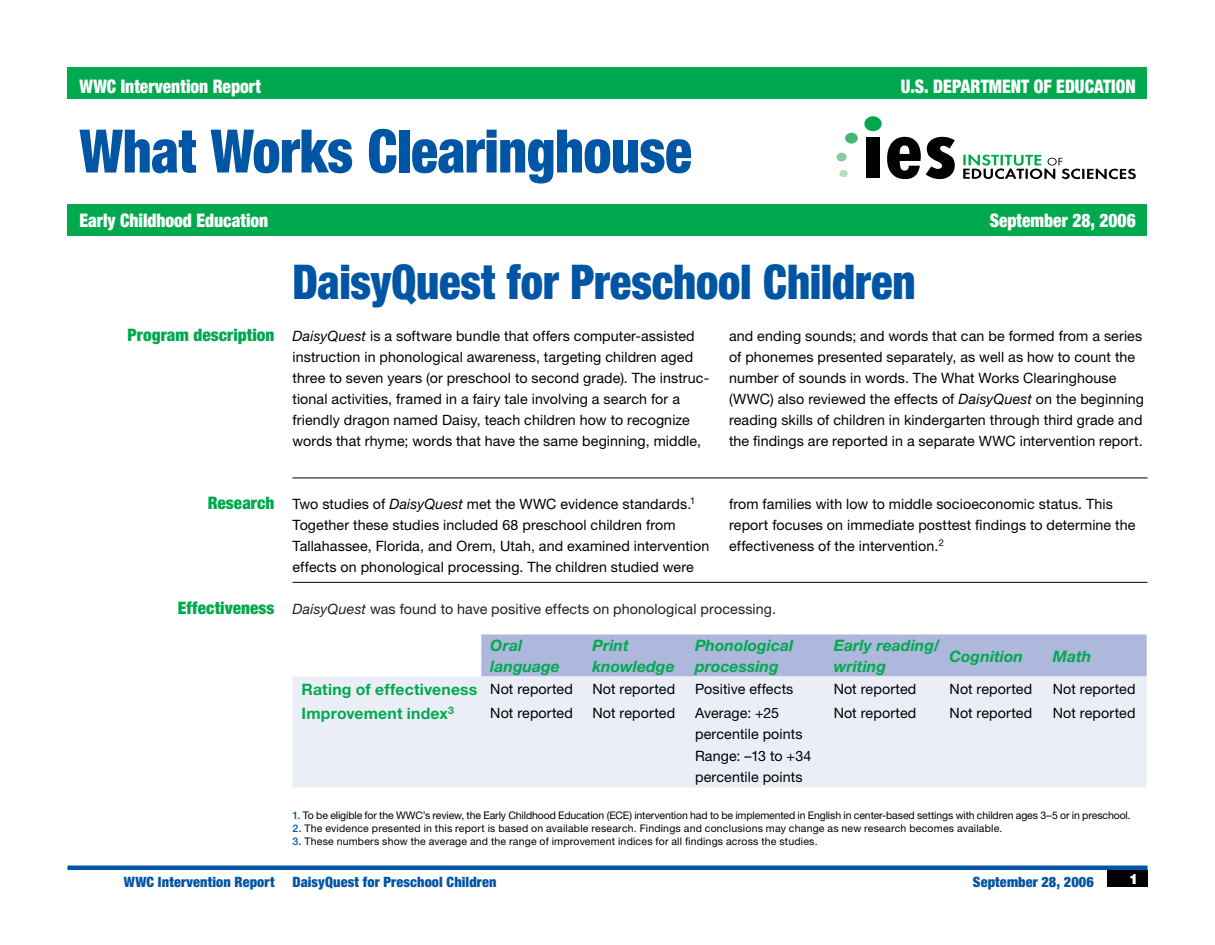
<style>
.page{position:relative;width:1215px;height:945px;background:#fff}
.page>*{position:absolute;margin:0;border:0;box-sizing:border-box;transform-origin:0 0}
.t1{font:900 condensed 60px "Helvetica Neue";letter-spacing:-.01em;color:#0155a5;scale:.93 1}
.t2{font:900 condensed 48px "Helvetica Neue";letter-spacing:-.005em;color:#0155a5;scale:.93 1}
.t3{font:900 condensed 18.75px "Helvetica Neue";color:#fff;scale:.93 1}
.t4{font:900 condensed 17.25px "Helvetica Neue";letter-spacing:.005em;color:#00a94e}
.t5{font:italic 700 15.75px/21px "Helvetica Neue";letter-spacing:.005em;color:#00a94e}
.t6{font:700 15.75px "Helvetica Neue";letter-spacing:.01em;color:#00a94e}
.t7{font:14.25px/21px "Helvetica Neue";letter-spacing:.01em;color:#000}
.t8{font:900 condensed 14.25px "Helvetica Neue";letter-spacing:.01em;color:#0155a5}
.t9{font:14.25px "Helvetica Neue";letter-spacing:.01em;color:#231f20}
.t10{font:10.5px "Helvetica Neue";letter-spacing:.015em;color:#000}
.t11{font:10.5px "Helvetica Neue";letter-spacing:-.01em;color:#000}
.s1{font-style:italic}
.s2{font-weight:400;font-size:14.25px;color:#000}
.s3{font-weight:500;color:#0155a5}
</style>
<div class="page">
<div style="left:1107px;top:870px;width:41px;height:16px;background:#000"></div>
<hr style="left:68px;top:866px;width:1080px;height:4px;background:#0155a5">
<div style="left:67px;top:204px;width:1080px;height:32px;background:#00a94e"></div>
<div style="left:67px;top:68px;width:1080px;height:31px;background:#00a94e"></div>
<div style="left:845px;top:133px;width:13px;height:11px;background:#3eb872;border-radius:50%"></div>
<div style="left:837px;top:153px;width:10px;height:8px;background:#88cc9c;border-radius:50%"></div>
<div style="left:839px;top:170px;width:9px;height:7px;background:#b8dec0;border-radius:50%"></div>
<div style="left:864px;top:116px;width:18px;height:15px;background:#00a94e;border-radius:50%"></div>
<div style="left:867px;top:138px;width:13px;height:40px;background:#000101"></div>
<svg style="left:887px;top:137px;width:68px;height:42px"></svg>
<svg style="left:963px;top:155px;width:173px;height:24px"></svg>
<hr style="left:292px;top:478px;width:856px;height:1px;background:#000">
<div style="left:481px;top:634px;width:666px;height:42px;background:#adb8dc"></div>
<div style="left:292px;top:676px;width:855px;height:112px;background:#ebeef6"></div>
<hr style="left:292px;top:582px;width:856px;height:1px;background:#000">
<p class="t3" style="left:79px;top:75px;width:197px">WWC Intervention Report</p>
<p class="t3" style="left:901px;top:75px;width:254px">U.S. DEPARTMENT OF EDUCATION</p>
<p class="t1" style="left:79px;top:114px;width:660px">What Works Clearinghouse</p>
<p class="t3" style="left:79px;top:208px;width:204px">Early Childhood Education</p>
<p class="t2" style="left:292px;top:252px;width:672px">DaisyQuest for Preschool Children</p>
<p class="t3" style="left:990px;top:208px;width:159px">September 28, 2006</p>
<p class="t4" style="left:128px;top:324px;width:148px">Program description</p>
<p class="t7" style="left:292px;top:325px;width:418px"><span class="s1">DaisyQuest</span> is a software bundle that offers computer-assisted instruction in phonological awareness, targeting children aged three to seven years (or preschool to second grade). The instruc&shy;tional activities, framed in a fairy tale involving a search for a friendly dragon named Daisy, teach children how to recognize words that rhyme; words that have the same beginning, middle,</p>
<p class="t7" style="left:729px;top:325px;width:416px">and ending sounds; and words that can be formed from a series of phonemes presented separately, as well as how to count the number of sounds in words. The What Works Clearinghouse (WWC) also reviewed the effects of <span class="s1">DaisyQuest</span> on the beginning reading skills of children in kindergarten through third grade and the findings are reported in a separate WWC intervention report.</p>
<p class="t4" style="left:208px;top:492px;width:68px">Research</p>
<p class="t4" style="left:178px;top:597px;width:98px">Effectiveness</p>
<p class="t7" style="left:292px;top:493px;width:419px">Two studies of <span class="s1">DaisyQuest</span> met the WWC evidence standards.<sup>1<br></sup>Together these studies included 68 preschool children from Tallahassee, Florida, and Orem, Utah, and examined intervention effects on phonological processing. The children studied were</p>
<p class="t7" style="left:729px;top:493px;width:408px">from families with low to middle socioeconomic status. This report focuses on immediate posttest findings to determine the effectiveness of the intervention.<sup>2</sup></p>
<p class="t9" style="left:292px;top:600px;width:485px"><span class="s1">DaisyQuest</span> was found to have positive effects on phonological processing.</p>
<p class="t5" style="left:490px;top:635px;width:71px">Oral language</p>
<p class="t5" style="left:593px;top:635px;width:84px">Print knowledge</p>
<p class="t5" style="left:695px;top:635px;width:100px">Phonological processing</p>
<p class="t5" style="left:834px;top:635px;width:108px">Early reading/ writing</p>
<p class="t5" style="left:950px;top:645px;width:75px">Cognition</p>
<p class="t5" style="left:1053px;top:645px;width:40px">Math</p>
<p class="t6" style="left:302px;top:679px;width:273px">Rating of effectiveness <span class="s2">Not reported</span></p>
<p class="t7" style="left:593px;top:678px;width:84px">Not reported</p>
<p class="t7" style="left:695px;top:678px;width:100px">Positive effects</p>
<p class="t7" style="left:834px;top:678px;width:84px">Not reported</p>
<p class="t7" style="left:950px;top:678px;width:84px">Not reported</p>
<p class="t7" style="left:1053px;top:678px;width:84px">Not reported</p>
<p class="t6" style="left:302px;top:704px;width:154px">Improvement index<sup>3</sup></p>
<p class="t7" style="left:490px;top:702px;width:84px">Not reported</p>
<p class="t7" style="left:593px;top:702px;width:84px">Not reported</p>
<p class="t7" style="left:695px;top:702px;width:118px">Average: +25 percentile points<br>Range: –13 to +34 percentile points</p>
<p class="t7" style="left:834px;top:702px;width:84px">Not reported</p>
<p class="t7" style="left:950px;top:702px;width:84px">Not reported</p>
<p class="t7" style="left:1053px;top:702px;width:84px">Not reported</p>
<p class="t11" style="left:292px;top:809px;width:840px"><span class="s3">1.</span> To be eligible for the WWC’s review, the Early Childhood Education (ECE) intervention had to be implemented in English in center-based settings with children ages 3–5 or in preschool.</p>
<p class="t10" style="left:292px;top:822px;width:711px"><span class="s3">2.</span> The evidence presented in this report is based on available research. Findings and conclusions may change as new research becomes available.</p>
<p class="t10" style="left:292px;top:835px;width:527px"><span class="s3">3.</span> These numbers show the average and the range of improvement indices for all findings across the studies.</p>
<p class="t8" style="left:124px;top:873px;width:152px">WWC Intervention Report</p>
<p class="t8" style="left:293px;top:873px;width:206px">DaisyQuest for Preschool Children</p>
<p class="t8" style="left:973px;top:873px;width:123px">September 28, 2006</p>
</div>
